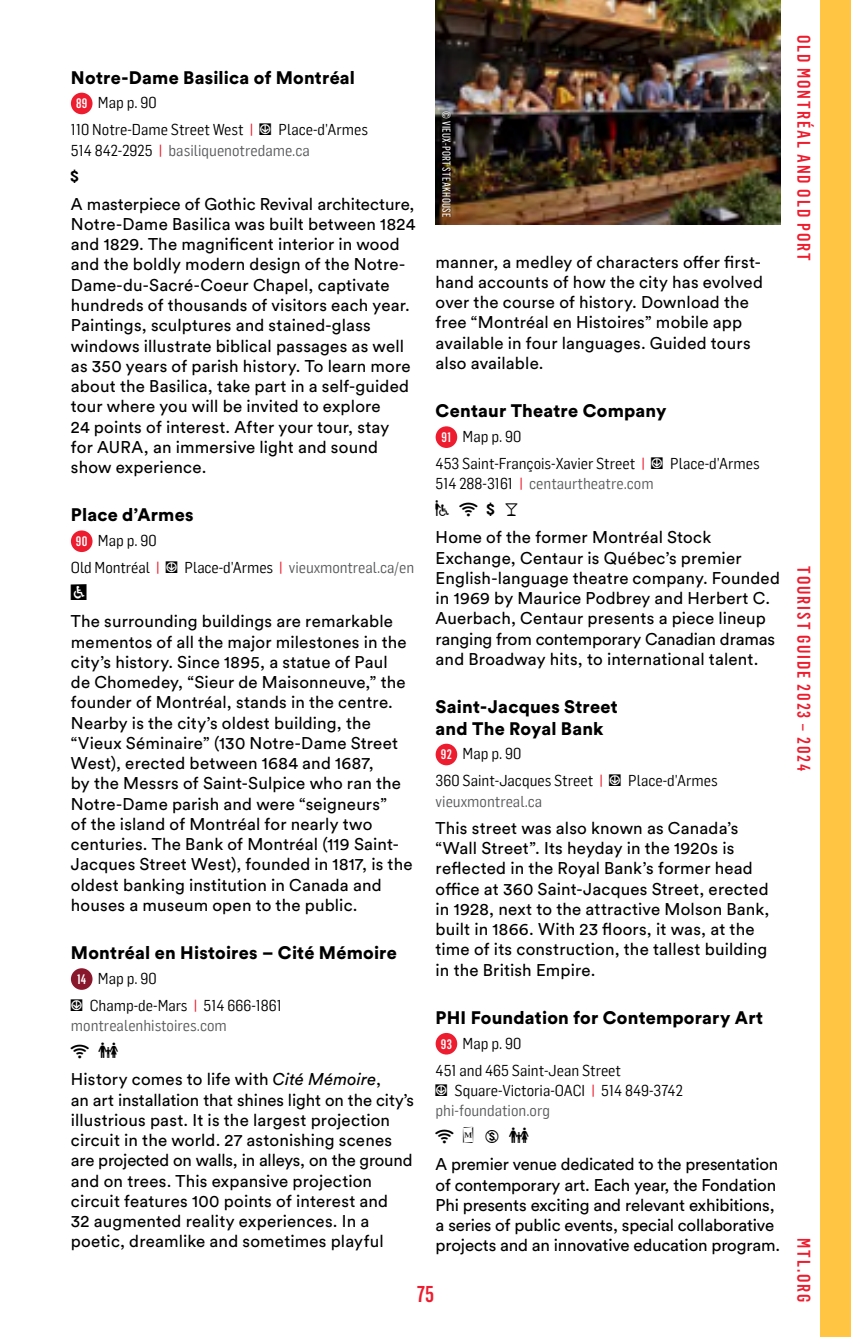
<style>
.page{position:relative;width:851px;height:1337px;background:#fff}
.page>*{position:absolute;margin:0;border:0;box-sizing:border-box;transform-origin:0 0}
.t1{font:22.5px "TM07";letter-spacing:.375em;color:#000}
.t2{font:500 22.5px "Flama Condensed";color:#ed1c2e}
.t3{font:900 18px/21.4px "Circular Std";letter-spacing:.01em;color:#000}
.t4{font:500 18px "Flama Condensed";letter-spacing:.11em;color:#ed1c2e}
.t5{font:16.88px/20.2px "Circular Std";letter-spacing:.01em;color:#000}
.t6{font:16.88px/20.2px "Circular Std";letter-spacing:-.01em;color:#000}
.t7{font:15.75px/27px "Flama Semicondensed";color:#000}
.t8{font:15.75px "Flama Semicondensed";color:#58595b}
.t9{font:11.25px "Flama Condensed Basic";letter-spacing:.03em;color:#fff}
.s1{font-family:"Flama Condensed";font-weight:500;font-size:13.5px;color:#fff}
.s2{font-weight:500;color:#ed1c2e}
.s3{font-family:"TM07";font-size:16.88px}
.s4{color:#000}
.s5{color:#58595b}
.s6{font-style:italic}
</style>
<div class="page">
<div style="left:435px;top:426px;width:22px;height:22px;background:#ed1c2e;border-radius:50%"></div>
<div style="left:435px;top:743px;width:22px;height:22px;background:#ed1c2e;border-radius:50%"></div>
<div style="left:435px;top:1033px;width:22px;height:21px;background:#ed1c2e;border-radius:50%"></div>
<div style="left:71px;top:93px;width:21px;height:21px;background:#ed1c2e;border-radius:50%"></div>
<div style="left:71px;top:530px;width:21px;height:22px;background:#ed1c2e;border-radius:50%"></div>
<div style="left:71px;top:968px;width:21px;height:21px;background:#89182c;border-radius:50%"></div>
<img style="left:435px;top:0;width:345px;height:224px">
<div style="left:440px;top:110px;width:12px;height:108px;background:#000;opacity:.5"></div>
<div style="left:820px;top:0;width:30px;height:1336px;background:#ffc543"></div>
<p class="t3" style="left:71px;top:66px;width:286px">Notre-Dame Basilica of Montréal</p>
<p class="t7" style="left:71px;top:89px;width:298px;text-indent:5px"><span class="s1">89</span> Map p. 90<br>110 Notre-Dame Street West <span class="s2">|</span> <span class="s3">Ç</span> Place-d’Armes</p>
<p class="t8" style="left:71px;top:140px;width:240px"><span class="s4">514 842-2925</span> <span class="s2">|</span> basiliquenotredame.ca</p>
<h1 class="t1" style="left:71px;top:165px;width:12px">4</h1>
<p class="t5" style="left:71px;top:193px;width:346px">A masterpiece of Gothic Revival architecture, Notre-Dame Basilica was built between 1824 and 1829. The magnificent interior in wood and the boldly modern design of the Notre-Dame-du-Sacré-Coeur Chapel, captivate hundreds of thousands of visitors each year.<br>Paintings, sculptures and stained-glass windows illustrate biblical passages as well as 350 years of parish history. To learn more about the Basilica, take part in a self-guided tour where you will be invited to explore<br>24 points of interest. After your tour, stay for AURA, an immersive light and sound show experience.</p>
<p class="t3" style="left:71px;top:504px;width:124px">Place d’Armes</p>
<p class="t7" style="left:71px;top:526px;width:345px;text-indent:5px"><span class="s1">90</span> Map p. 90<br>Old Montréal <span class="s2">|</span> <span class="s3">Ç</span> Place-d’Armes <span class="s2">|</span> <span class="s5">vieuxmontreal.ca/en</span></p>
<h1 class="t1" style="left:71px;top:582px;width:21px">F</h1>
<p class="t5" style="left:71px;top:611px;width:343px">The surrounding buildings are remarkable mementos of all the major milestones in the city’s history. Since 1895, a statue of Paul<br>de Chomedey, “Sieur de Maisonneuve,” the founder of Montréal, stands in the centre.<br>Nearby is the city’s oldest building, the “Vieux Séminaire” (130 Notre-Dame Street West), erected between 1684 and 1687,<br>by the Messrs of Saint-Sulpice who ran the Notre-Dame parish and were “seigneurs”<br>of the island of Montréal for nearly two centuries. The Bank of Montréal (119 Saint-Jacques Street West), founded in 1817, is the oldest banking institution in Canada and houses a museum open to the public.</p>
<p class="t3" style="left:71px;top:941px;width:327px">Montréal en Histoires – Cité Mémoire</p>
<p class="t7" style="left:71px;top:964px;width:212px;text-indent:6px"><span class="s1">14</span> Map p. 90<br><span class="s3">Ç</span> Champ-de-Mars <span class="s2">|</span> 514 666-1861</p>
<p class="t8" style="left:71px;top:1015px;width:157px">montrealenhistoires.com</p>
<h1 class="t1" style="left:71px;top:1040px;width:51px">î H</h1>
<p class="t5" style="left:71px;top:1069px;width:344px">History comes to life with <span class="s6">Cité Mémoire</span>,<br>an art installation that shines light on the city’s illustrious past. It is the largest projection circuit in the world. 27 astonishing scenes are projected on walls, in alleys, on the ground and on trees. This expansive projection circuit features 100 points of interest and<br>32 augmented reality experiences. In a poetic, dreamlike and sometimes playful</p>
<p class="t9" style="left:453px;top:111px;width:108px;rotate:90deg">© VIEUX-PORT STEAKHOUSE</p>
<p class="t5" style="left:435px;top:251px;width:329px">manner, a medley of characters offer first&shy;hand accounts of how the city has evolved over the course of history. Download the free “Montréal en Histoires” mobile app available in four languages. Guided tours also available.</p>
<p class="t3" style="left:435px;top:400px;width:232px">Centaur Theatre Company</p>
<p class="t7" style="left:435px;top:422px;width:325px;text-indent:6px"><span class="s1">91</span> Map p. 90<br>453 Saint-François-Xavier Street <span class="s2">|</span> <span class="s3">Ç</span> Place-d’Armes</p>
<p class="t8" style="left:435px;top:474px;width:219px"><span class="s4">514 288-3161</span> <span class="s2">|</span> centaurtheatre.com</p>
<h1 class="t1" style="left:435px;top:498px;width:86px">Gî4É</h1>
<p class="t5" style="left:435px;top:527px;width:346px">Home of the former Montréal Stock Exchange, Centaur is Québec’s premier English-language theatre company. Founded in 1969 by Maurice Podbrey and Herbert C.<br>Auerbach, Centaur presents a piece lineup ranging from contemporary Canadian dramas and Broadway hits, to international talent.</p>
<p class="t3" style="left:435px;top:696px;width:184px">Saint-Jacques Street and The Royal Bank</p>
<p class="t7" style="left:435px;top:739px;width:283px;text-indent:5px"><span class="s1">92</span> Map p. 90<br>360 Saint-Jacques Street <span class="s2">|</span> <span class="s3">Ç</span> Place-d’Armes</p>
<p class="t8" style="left:435px;top:791px;width:108px">vieuxmontreal.ca</p>
<p class="t5" style="left:435px;top:817px;width:335px">This street was also known as Canada’s “Wall Street”. Its heyday in the 1920s is reflected in the Royal Bank’s former head office at 360 Saint-Jacques Street, erected in 1928, next to the attractive Molson Bank, built in 1866. With 23 floors, it was, at the time of its construction, the tallest building in the British Empire.</p>
<p class="t3" style="left:435px;top:1006px;width:329px">PHI Foundation for Contemporary Art</p>
<p class="t7" style="left:435px;top:1029px;width:187px;text-indent:5px"><span class="s1">93</span> Map p. 90<br>451 and 465 Saint-Jean Street</p>
<p class="t7" style="left:435px;top:1079px;width:249px;line-height:20.2px"><span class="s3">Ç</span> Square-Victoria-OACI <span class="s2">|</span> 514 849-3742 <span class="s5">phi-foundation.org</span></p>
<h1 class="t1" style="left:435px;top:1125px;width:97px">îBTH</h1>
<p class="t6" style="left:435px;top:1154px;width:346px">A premier venue dedicated to the presentation of contemporary art. Each year, the Fondation Phi presents exciting and relevant exhibitions, a series of public events, special collaborative projects and an innovative education program.</p>
<h1 class="t2" style="left:416px;top:1279px;width:19px">75</h1>
<p class="t4" style="left:815px;top:35px;width:216px;rotate:90deg">Old Montréal and Old Port</p>
<p class="t4" style="left:815px;top:566px;width:93px;rotate:90deg">TOURIST GUIDE</p>
<p class="t4" style="left:815px;top:684px;width:88px;rotate:90deg">2023 – 2024</p>
<p class="t4" style="left:815px;top:1237px;width:66px;rotate:90deg">MTL.ORG</p>
</div>
